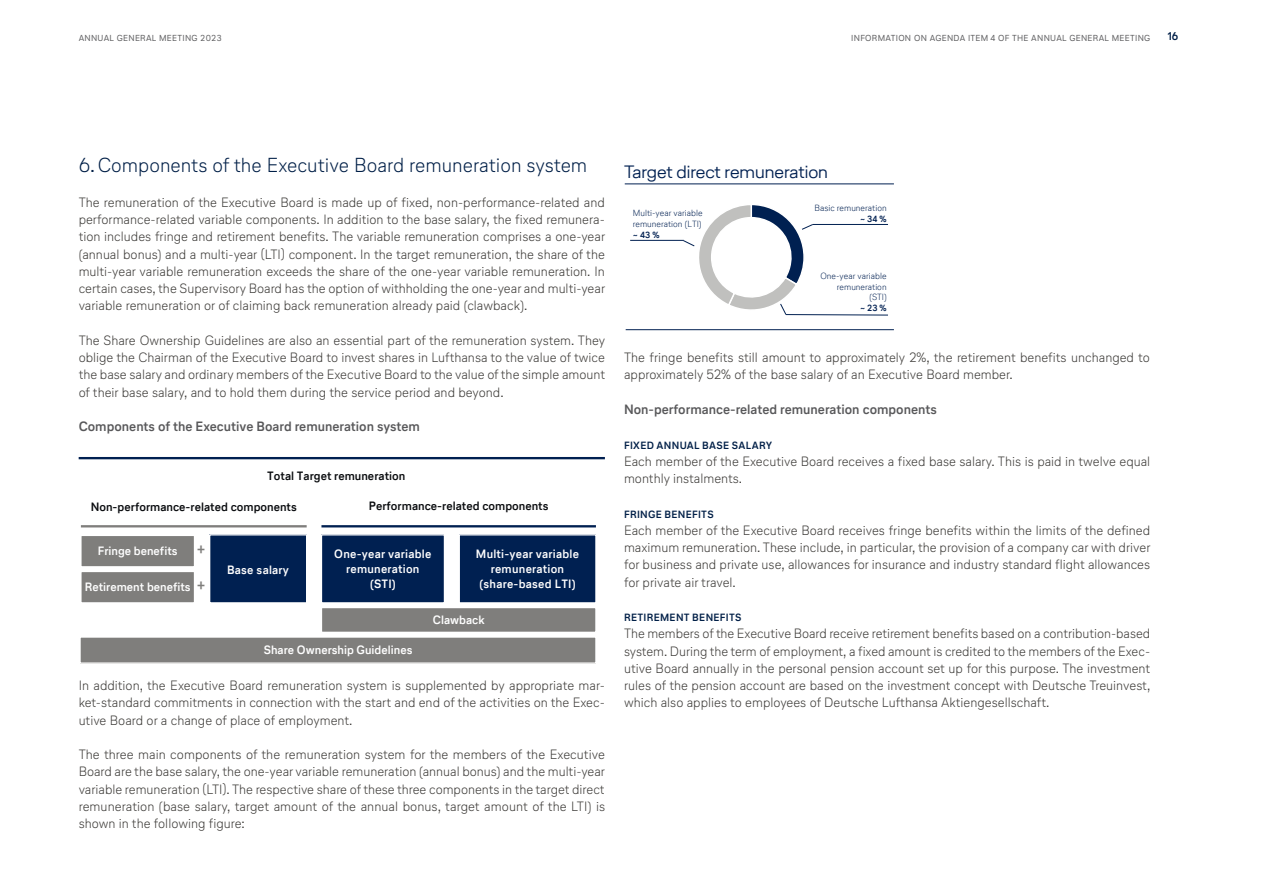
<style>
.page{position:relative;width:1263px;height:893px;background:#fff}
.page>*{position:absolute;margin:0;border:0;box-sizing:border-box;transform-origin:0 0}
.Headline__h2{font:300 20.25px "Lufthansa Text";color:#001f47}
.t1{font:17.85px "Lufthansa Office Head";letter-spacing:-.005em;color:#002051}
.t2{font:700 16.05px "Lufthansa Office Text";color:#7f7e7c}
.Paragraph__p{font:300 13.5px/17.2px "Lufthansa Text";color:#3b3936;text-align:justify}
.Headline__h4{font:700 13.5px "Lufthansa Text";color:#58585a}
.t3{font:700 12px/14.7px "Lufthansa Office Text";letter-spacing:.015em;color:#fff;text-align:center}
.t4{font:700 12px "Lufthansa Office Text";color:#090b0e}
.t5{font:700 11.25px "Lufthansa Text";color:#001f47}
.Headline__h5{font:700 10.5px "Lufthansa Text";letter-spacing:.03em;color:#001f47}
.t6{font:8.85px/10.8px "Lufthansa Office Text";color:#002051;text-align:right}
.t7{font:8.7px "Lufthansa Text";letter-spacing:.035em;color:#58585a}
.s1{font-weight:700}
</style>
<div class="page">
<hr style="left:79px;top:457px;width:526px;height:2px;background:#002051">
<div style="left:210px;top:535px;width:97px;height:68px;background:#002051"></div>
<div style="left:209px;top:534px;width:98px;height:70px;border:1px solid #fff"></div>
<div style="left:81px;top:535px;width:113px;height:32px;background:#7f7e7c"></div>
<div style="left:80px;top:535px;width:115px;height:32px;border:1px solid #fff"></div>
<div style="left:81px;top:571px;width:113px;height:32px;background:#7f7e7c"></div>
<div style="left:80px;top:571px;width:115px;height:33px;border:1px solid #fff"></div>
<div style="left:321px;top:535px;width:123px;height:68px;background:#002051"></div>
<div style="left:321px;top:534px;width:124px;height:70px;border:1px solid #fff"></div>
<div style="left:459px;top:535px;width:137px;height:68px;background:#002051"></div>
<div style="left:459px;top:534px;width:138px;height:70px;border:1px solid #fff"></div>
<div style="left:80px;top:637px;width:516px;height:26px;background:#7f7e7c"></div>
<div style="left:79px;top:636px;width:518px;height:28px;border:1px solid #fff"></div>
<hr style="left:81px;top:525px;width:226px;height:2px;background:#7f7e7c">
<hr style="left:321px;top:525px;width:275px;height:2px;background:#002051">
<div style="left:321px;top:607px;width:275px;height:25px;background:#7f7e7c"></div>
<div style="left:321px;top:607px;width:276px;height:26px;border:1px solid #fff"></div>
<hr style="left:630px;top:240px;width:54px;height:1px;background:#002051">
<svg style="left:683px;top:205px;width:205px;height:111px"></svg>
<hr style="left:626px;top:329px;width:268px;height:1px;background:#002051">
<hr style="left:625px;top:184px;width:269px;height:1px;background:#002051">
<p class="t7" style="left:79px;top:32px;width:144px">ANNUAL GENERAL MEETING 2023</p>
<p class="t7" style="left:851px;top:32px;width:301px">INFORMATION ON AGENDA ITEM 4 OF THE ANNUAL GENERAL MEETING</p>
<p class="t5" style="left:1168px;top:29px;width:12px">16</p>
<h1 class="Headline__h2" style="left:79px;top:152px;width:510px">6.Components of the Executive Board remuneration system</h1>
<p class="Paragraph__p" style="left:79px;top:193px;width:528px">The remuneration of the Executive Board is made up of fixed, non-performance-related and performance-related variable components. In addition to the base salary, the fixed remunera&shy;tion includes fringe and retirement benefits. The variable remuneration comprises a one-year (annual bonus) and a multi-year (LTI) component. In the target remuneration, the share of the multi-year variable remuneration exceeds the share of the one-year variable remuneration. In certain cases, the Supervisory Board has the option of withholding the one-year and multi-year variable remuneration or of claiming back remuneration already paid (clawback).</p>
<p class="Paragraph__p" style="left:79px;top:331px;width:528px">The Share Ownership Guidelines are also an essential part of the remuneration system. They oblige the Chairman of the Executive Board to invest shares in Lufthansa to the value of twice the base salary and ordinary members of the Executive Board to the value of the simple amount of their base salary, and to hold them during the service period and beyond.</p>
<h4 class="Headline__h4" style="left:79px;top:417px;width:343px">Components of the Executive Board remuneration system</h4>
<p class="t4" style="left:267px;top:467px;width:140px">Total Target remuneration</p>
<p class="t4" style="left:91px;top:499px;width:208px">Non-performance-related components</p>
<p class="t4" style="left:369px;top:498px;width:181px">Performance-related components</p>
<p class="t2" style="left:196px;top:538px;width:11px">+</p>
<p class="t2" style="left:197px;top:573px;width:11px">+</p>
<p class="t3" style="left:98px;top:543px;width:81px">Fringe benefits</p>
<p class="t3" style="left:85px;top:579px;width:107px">Retirement benefits</p>
<p class="t3" style="left:227px;top:562px;width:63px">Base salary</p>
<p class="t3" style="left:334px;top:547px;width:99px">One-year variable remuneration (STI)</p>
<p class="t3" style="left:476px;top:547px;width:105px">Multi-year variable remuneration (share-based LTI)</p>
<p class="t3" style="left:433px;top:612px;width:53px">Clawback</p>
<p class="t3" style="left:264px;top:642px;width:150px">Share Ownership Guidelines</p>
<p class="Paragraph__p" style="left:79px;top:676px;width:528px">In addition, the Executive Board remuneration system is supplemented by appropriate mar&shy;ket-standard commitments in connection with the start and end of the activities on the Exec&shy;utive Board or a change of place of employment.</p>
<p class="Paragraph__p" style="left:79px;top:745px;width:528px">The three main components of the remuneration system for the members of the Executive Board are the base salary, the one-year variable remuneration (annual bonus) and the multi-year variable remuneration (LTI). The respective share of these three components in the target direct remuneration (base salary, target amount of the annual bonus, target amount of the LTI) is shown in the following figure:</p>
<p class="t1" style="left:624px;top:159px;width:205px">Target direct remuneration</p>
<p class="t6" style="left:633px;top:207px;width:71px;text-align:justify">Multi-year variable remuneration (LTI) <span class="s1">~43%</span></p>
<p class="t6" style="left:814px;top:202px;width:74px">Basic remuneration <span class="s1">~34%</span></p>
<p class="t6" style="left:820px;top:270px;width:68px">One-year variable remuneration (STI)<br><span class="s1">~23%</span></p>
<p class="Paragraph__p" style="left:624px;top:349px;width:527px">The fringe benefits still amount to approximately 2%, the retirement benefits unchanged to approximately 52% of the base salary of an Executive Board member.</p>
<h4 class="Headline__h4" style="left:624px;top:400px;width:314px">Non-performance-related remuneration components</h4>
<h5 class="Headline__h5" style="left:624px;top:438px;width:150px">FIXED ANNUAL BASE SALARY</h5>
<p class="Paragraph__p" style="left:624px;top:452px;width:528px">Each member of the Executive Board receives a fixed base salary. This is paid in twelve equal monthly instalments.</p>
<h5 class="Headline__h5" style="left:624px;top:507px;width:91px">FRINGE BENEFITS</h5>
<p class="Paragraph__p" style="left:624px;top:521px;width:528px">Each member of the Executive Board receives fringe benefits within the limits of the defined maximum remuneration. These include, in particular, the provision of a company car with driver for business and private use, allowances for insurance and industry standard flight allowances for private air travel.</p>
<h5 class="Headline__h5" style="left:624px;top:610px;width:119px">RETIREMENT BENEFITS</h5>
<p class="Paragraph__p" style="left:624px;top:625px;width:528px">The members of the Executive Board receive retirement benefits based on a contribution-based system. During the term of employment, a fixed amount is credited to the members of the Exec&shy;utive Board annually in the personal pension account set up for this purpose. The investment rules of the pension account are based on the investment concept with Deutsche Treuinvest, which also applies to employees of Deutsche Lufthansa Aktiengesellschaft.</p>
</div>
